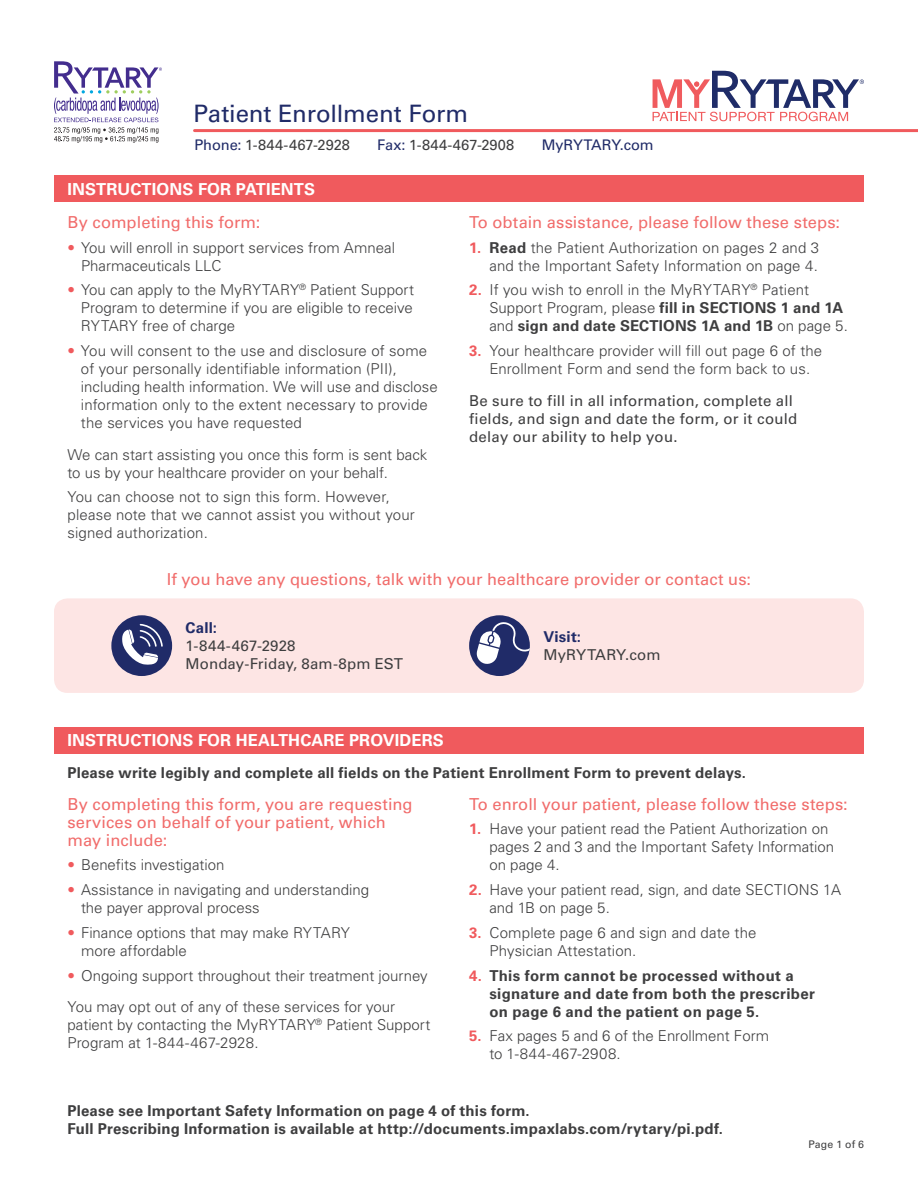
<style>
.page{position:relative;width:918px;height:1188px;background:#fff}
.page>*{position:absolute;margin:0;border:0;box-sizing:border-box;transform-origin:0 0}
.t1{font:24px "Univers LT Std";letter-spacing:-.005em;color:#202b68}
.t2{font:16.5px/18px "Univers LT Std";color:#f16c6b}
.t3{font:700 16.5px "Univers LT Std";letter-spacing:.005em;color:#fff}
.t4{font:300 15px/18px "Univers LT Std";letter-spacing:.005em;color:#3e3e3f}
.t5{font:700 15px/18px "Univers LT Std";letter-spacing:.015em;color:#3e3e3f}
.t6{font:15px/18px "Univers LT Std";letter-spacing:.015em;color:#3e3e3f}
.t7{font:700 15px "Univers LT Std";letter-spacing:.015em;color:#202b68}
.t8{font:14.7px "Univers LT Std";letter-spacing:.005em;color:#3e3e3f}
.t9{font:14.7px "Univers LT Std";color:#202b68}
.t10{font:10.5px "Univers LT Std";letter-spacing:.02em;color:#3e3e3f}
.s1{color:#202b68}
.s2{color:#f05a5d}
.s3{font-weight:700;color:#f05a5d}
.s4{font-weight:700}
</style>
<div class="page">
<svg style="left:54px;top:61px;width:108px;height:82px"></svg>
<hr style="left:195px;top:129px;width:723px;height:3px;background:#f05a5d">
<svg style="left:653px;top:71px;width:211px;height:50px"></svg>
<div style="left:54px;top:598px;width:810px;height:95px;background:#fde5e4;border-radius:14px"></div>
<div style="left:111px;top:615px;width:61px;height:61px;background:#202b68;border-radius:50%"></div>
<svg style="left:121px;top:623px;width:43px;height:42px"></svg>
<div style="left:469px;top:615px;width:61px;height:61px;background:#202b68;border-radius:50%"></div>
<svg style="left:476px;top:621px;width:54px;height:44px"></svg>
<div style="left:54px;top:176px;width:810px;height:26px;background:#f05a5d"></div>
<div style="left:54px;top:727px;width:810px;height:27px;background:#f05a5d"></div>
<h1 class="t1" style="left:194px;top:99px;width:276px">Patient Enrollment Form</h1>
<p class="t8" style="left:194px;top:136px;width:157px"><span class="s1">Phone:</span> 1-844-467-2928</p>
<p class="t8" style="left:377px;top:136px;width:139px"><span class="s1">Fax:</span> 1-844-467-2908</p>
<p class="t9" style="left:542px;top:136px;width:114px">MyRYTARY.com</p>
<p class="t3" style="left:68px;top:179px;width:249px">INSTRUCTIONS FOR PATIENTS</p>
<p class="t2" style="left:68px;top:213px;width:195px">By completing this form:</p>
<p class="t4" style="left:81px;top:238px;width:316px;text-indent:-14px"><span class="s2">•</span> You will enroll in support services from Amneal<br>Pharmaceuticals LLC</p>
<p class="t4" style="left:81px;top:281px;width:335px;text-align:justify;text-indent:-13px"><span class="s2">•</span> You can apply to the MyRYTARY<sup>®</sup> Patient Support Program to determine if you are eligible to receive RYTARY free of charge</p>
<p class="t4" style="left:81px;top:342px;width:358px;text-indent:-13px"><span class="s2">•</span> You will consent to the use and disclosure of some of your personally identifiable information (PII), including health information. We will use and disclose information only to the extent necessary to provide the services you have requested</p>
<p class="t4" style="left:67px;top:445px;width:361px">We can start assisting you once this form is sent back to us by your healthcare provider on your behalf.</p>
<p class="t4" style="left:67px;top:488px;width:349px">You can choose not to sign this form. However, please note that we cannot assist you without your signed authorization.</p>
<p class="t2" style="left:469px;top:213px;width:373px">To obtain assistance, please follow these steps:</p>
<p class="t4" style="left:469px;top:238px;width:352px;text-align:right"><span class="s3">1.</span> <span class="s4">Read</span> the Patient Authorization on pages 2 and 3 and the Important Safety Information on page 4.</p>
<p class="t4" style="left:489px;top:281px;width:360px;text-indent:-20px"><span class="s3">2.</span> If you wish to enroll in the MyRYTARY<sup>®</sup> Patient<br>Support Program, please <span class="s4">fill in SECTIONS 1 and 1A </span>and <span class="s4">sign and date SECTIONS 1A and 1B</span> on page 5.</p>
<p class="t4" style="left:469px;top:342px;width:355px;text-align:center"><span class="s3">3.</span> Your healthcare provider will fill out page 6 of the<br>Enrollment Form and send the form back to us.</p>
<p class="t6" style="left:469px;top:391px;width:330px">Be sure to fill in all information, complete all fields, and sign and date the form, or it could delay our ability to help you.</p>
<p class="t2" style="left:167px;top:570px;width:586px">If you have any questions, talk with your healthcare provider or contact us:</p>
<p class="t7" style="left:186px;top:619px;width:33px">Call:</p>
<p class="t6" style="left:186px;top:637px;width:219px">1-844-467-2928<br>Monday-Friday, 8am-8pm EST</p>
<p class="t3" style="left:68px;top:731px;width:378px">INSTRUCTIONS FOR HEALTHCARE PROVIDERS</p>
<p class="t7" style="left:543px;top:628px;width:39px">Visit:</p>
<p class="t6" style="left:543px;top:646px;width:119px">MyRYTARY.com</p>
<p class="t5" style="left:67px;top:764px;width:680px">Please write legibly and complete all fields on the Patient Enrollment Form to prevent delays.</p>
<p class="t2" style="left:68px;top:795px;width:347px">By completing this form, you are requesting services on behalf of your patient, which may include:</p>
<p class="t4" style="left:68px;top:856px;width:159px"><span class="s2">•</span> Benefits investigation</p>
<p class="t4" style="left:81px;top:881px;width:290px;text-indent:-14px"><span class="s2">•</span> Assistance in navigating and understanding the payer approval process</p>
<p class="t4" style="left:81px;top:923px;width:271px;text-indent:-14px"><span class="s2">•</span> Finance options that may make RYTARY more affordable</p>
<p class="t4" style="left:68px;top:959px;width:362px;line-height:31.5px"><span class="s2">•</span> Ongoing support throughout their treatment journey<br>You may opt out of any of these services for your</p>
<p class="t4" style="left:67px;top:1016px;width:364px">patient by contacting the MyRYTARY<sup>®</sup> Patient Support<br>Program at 1-844-467-2928.</p>
<p class="t2" style="left:469px;top:795px;width:380px">To enroll your patient, please follow these steps:</p>
<p class="t4" style="left:489px;top:820px;width:346px;text-indent:-20px"><span class="s3">1.</span> Have your patient read the Patient Authorization on pages 2 and 3 and the Important Safety Information on page 4.</p>
<p class="t4" style="left:489px;top:881px;width:353px;text-indent:-20px"><span class="s3">2.</span> Have your patient read, sign, and date SECTIONS 1A and 1B on page 5.</p>
<p class="t4" style="left:489px;top:923px;width:269px;text-indent:-20px"><span class="s3">3.</span> Complete page 6 and sign and date the<br>Physician Attestation.</p>
<p class="t5" style="left:489px;top:966px;width:327px;text-indent:-20px"><span class="s2">4.</span> This form cannot be processed without a signature and date from both the prescriber on page 6 and the patient on page 5.</p>
<p class="t4" style="left:489px;top:1027px;width:281px;text-indent:-20px"><span class="s3">5.</span> Fax pages 5 and 6 of the Enrollment Form to 1-844-467-2908.</p>
<p class="t5" style="left:68px;top:1102px;width:657px">Please see Important Safety Information on page 4 of this form.<br>Full Prescribing Information is available at http://documents.impaxlabs.com/rytary/pi.pdf.</p>
<p class="t10" style="left:808px;top:1138px;width:57px">Page 1 of 6</p>
</div>
